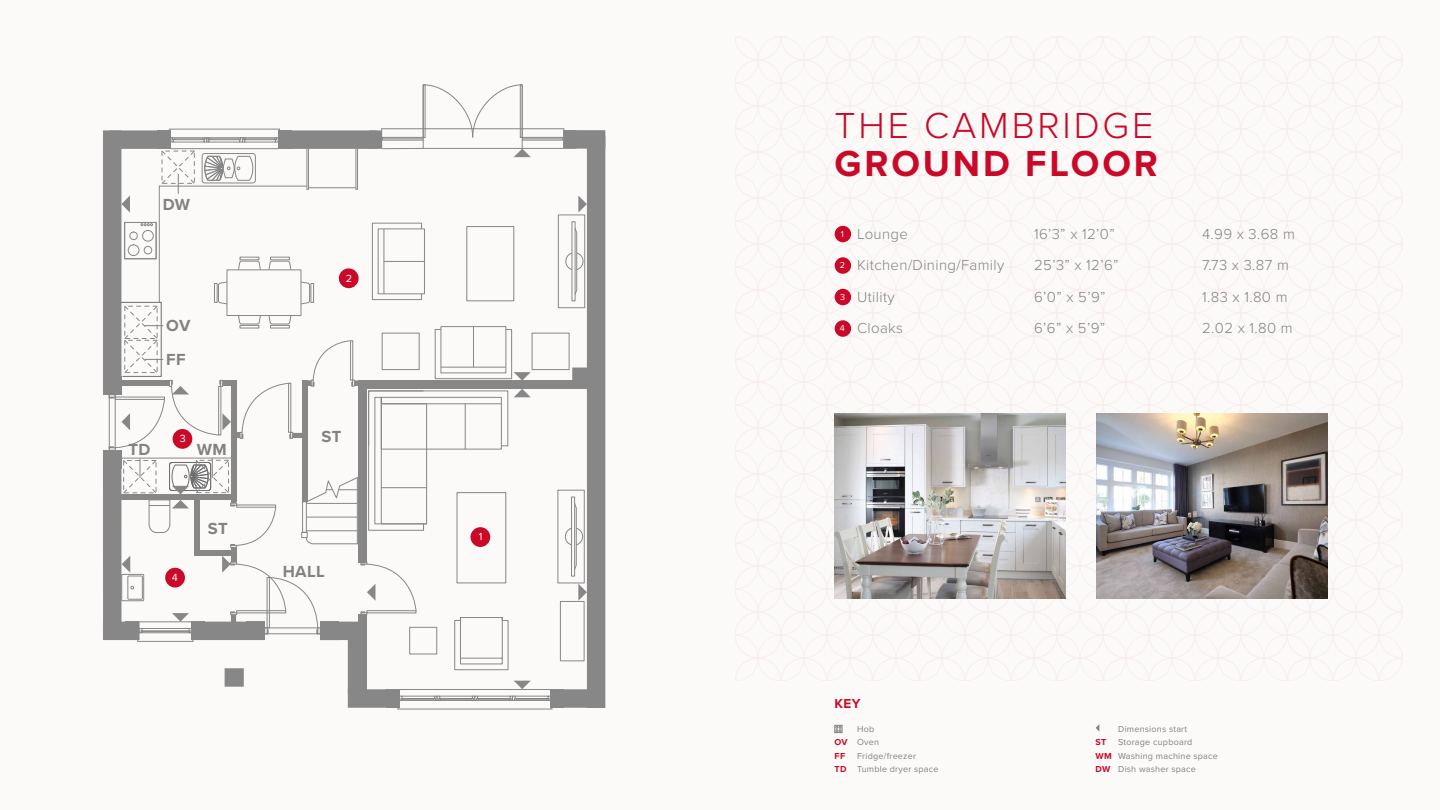
<style>
.page{position:relative;width:1440px;height:810px;background:#fbfaf9}
.page>*{position:absolute;margin:0;border:0;box-sizing:border-box;transform-origin:0 0}
.t1{font:300 37.5px "Proxima Nova";letter-spacing:.075em;color:#ca0928}
.t2{font:700 37.5px "Proxima Nova";letter-spacing:.075em;color:#ca0928}
.t3{font:700 16.65px "Proxima Nova";letter-spacing:.025em;color:#828282}
.t4{font:300 15px "Proxima Nova";letter-spacing:.025em;color:#828282}
.t5{font:700 13.5px "Proxima Nova";color:#ca0928}
.t6{font:10.8px "Proxima Nova";color:#fbfaf9}
.t7{font:9px/13.5px "Proxima Nova";letter-spacing:.025em;color:#828282}
.t8{font:700 9px "Proxima Nova";color:#ca0928}
.s1{font-weight:400;font-size:9px;color:#fbfaf9}
.s2{font-weight:700;color:#ca0928}
.s3{color:#808080}
</style>
<div class="page">
<div style="left:835px;top:226px;width:16px;height:16px;background:#ca0928;border-radius:50%"></div>
<div style="left:835px;top:257px;width:16px;height:17px;background:#ca0928;border-radius:50%"></div>
<div style="left:835px;top:289px;width:16px;height:16px;background:#ca0928;border-radius:50%"></div>
<div style="left:835px;top:320px;width:16px;height:17px;background:#ca0928;border-radius:50%"></div>
<div style="left:553px;top:689px;width:50px;height:19px;background:#878787"></div>
<div style="left:348px;top:689px;width:51px;height:19px;background:#878787"></div>
<div style="left:103px;top:622px;width:37px;height:18px;background:#878787"></div>
<div style="left:225px;top:668px;width:19px;height:19px;background:#878787"></div>
<div style="left:348px;top:636px;width:18px;height:58px;background:#878787"></div>
<div style="left:103px;top:130px;width:18px;height:264px;background:#878787"></div>
<div style="left:103px;top:450px;width:19px;height:181px;background:#878787"></div>
<div style="left:563px;top:130px;width:42px;height:19px;background:#878787"></div>
<div style="left:587px;top:136px;width:18px;height:572px;background:#878787"></div>
<div style="left:359px;top:622px;width:8px;height:70px;background:#878787"></div>
<svg style="left:399px;top:696px;width:151px;height:5px"></svg>
<hr style="left:403px;top:699px;width:31px;height:1px;background:#878787">
<hr style="left:399px;top:689px;width:151px;height:1px;background:#878787">
<div style="left:550px;top:689px;width:14px;height:19px;background:#878787"></div>
<svg style="left:514px;top:681px;width:16px;height:8px"></svg>
<svg style="left:109px;top:84px;width:478px;height:586px"></svg>
<img style="left:834px;top:413px;width:231px;height:186px">
<img style="left:1097px;top:413px;width:230px;height:186px">
<div style="left:835px;top:725px;width:7px;height:8px;border:1px solid #828282"></div>
<svg style="left:836px;top:726px;width:5px;height:6px"></svg>
<svg style="left:1096px;top:724px;width:3px;height:7px"></svg>
<p class="t3" style="left:163px;top:192px;width:29px">DW</p>
<p class="t3" style="left:166px;top:313px;width:26px">OV</p>
<p class="t3" style="left:166px;top:347px;width:21px">FF</p>
<p class="t3" style="left:128px;top:437px;width:24px">TD</p>
<p class="t6" style="left:180px;top:431px;width:8px">3</p>
<p class="t3" style="left:197px;top:437px;width:31px">WM</p>
<p class="t6" style="left:172px;top:569px;width:8px">4</p>
<p class="t3" style="left:208px;top:516px;width:21px">ST</p>
<p class="t6" style="left:346px;top:270px;width:8px">2</p>
<p class="t3" style="left:321px;top:424px;width:21px">ST</p>
<p class="t3" style="left:283px;top:559px;width:44px">HALL</p>
<p class="t6" style="left:479px;top:529px;width:5px">1</p>
<h1 class="t1" style="left:835px;top:98px;width:320px">THE CAMBRIDGE</h1>
<h1 class="t2" style="left:835px;top:135px;width:325px">GROUND FLOOR</h1>
<p class="t4" style="left:841px;top:222px;width:69px"><span class="s1">1</span> Lounge</p>
<p class="t4" style="left:1034px;top:222px;width:82px">16’3” x 12’0”</p>
<p class="t4" style="left:1202px;top:222px;width:94px">4.99 x 3.68 m</p>
<p class="t4" style="left:840px;top:254px;width:166px"><span class="s1">2</span> Kitchen/Dining/Family</p>
<p class="t4" style="left:1034px;top:254px;width:86px">25’3” x 12’6”</p>
<p class="t4" style="left:1202px;top:254px;width:88px">7.73 x 3.87 m</p>
<p class="t4" style="left:840px;top:285px;width:56px"><span class="s1">3</span> Utility</p>
<p class="t4" style="left:1034px;top:285px;width:73px">6’0” x 5’9”</p>
<p class="t4" style="left:1202px;top:285px;width:87px">1.83 x 1.80 m</p>
<p class="t4" style="left:840px;top:317px;width:65px"><span class="s1">4</span> Cloaks</p>
<p class="t4" style="left:1034px;top:317px;width:73px">6’6” x 5’9”</p>
<p class="t4" style="left:1202px;top:317px;width:92px">2.02 x 1.80 m</p>
<p class="t5" style="left:835px;top:694px;width:27px">KEY</p>
<p class="t7" style="left:835px;top:722px;width:46px;text-indent:22px">Hob<br><span class="s2">OV</span> Oven<br><span class="s2">FF</span></p>
<p class="t7" style="left:835px;top:749px;width:106px;text-align:center">Fridge/freezer<br><span class="s2">TD</span> Tumble dryer space</p>
<p class="t7" style="left:1118px;top:722px;width:71px">Dimensions start</p>
<p class="t7" style="left:1096px;top:735px;width:124px;text-indent:22px"><span class="s3">Storage</span> cupboard<br><span class="s2">WM</span> Washing machine space<br><span class="s2">DW</span> Dish washer space</p>
<p class="t8" style="left:1096px;top:735px;width:12px">ST</p>
</div>
